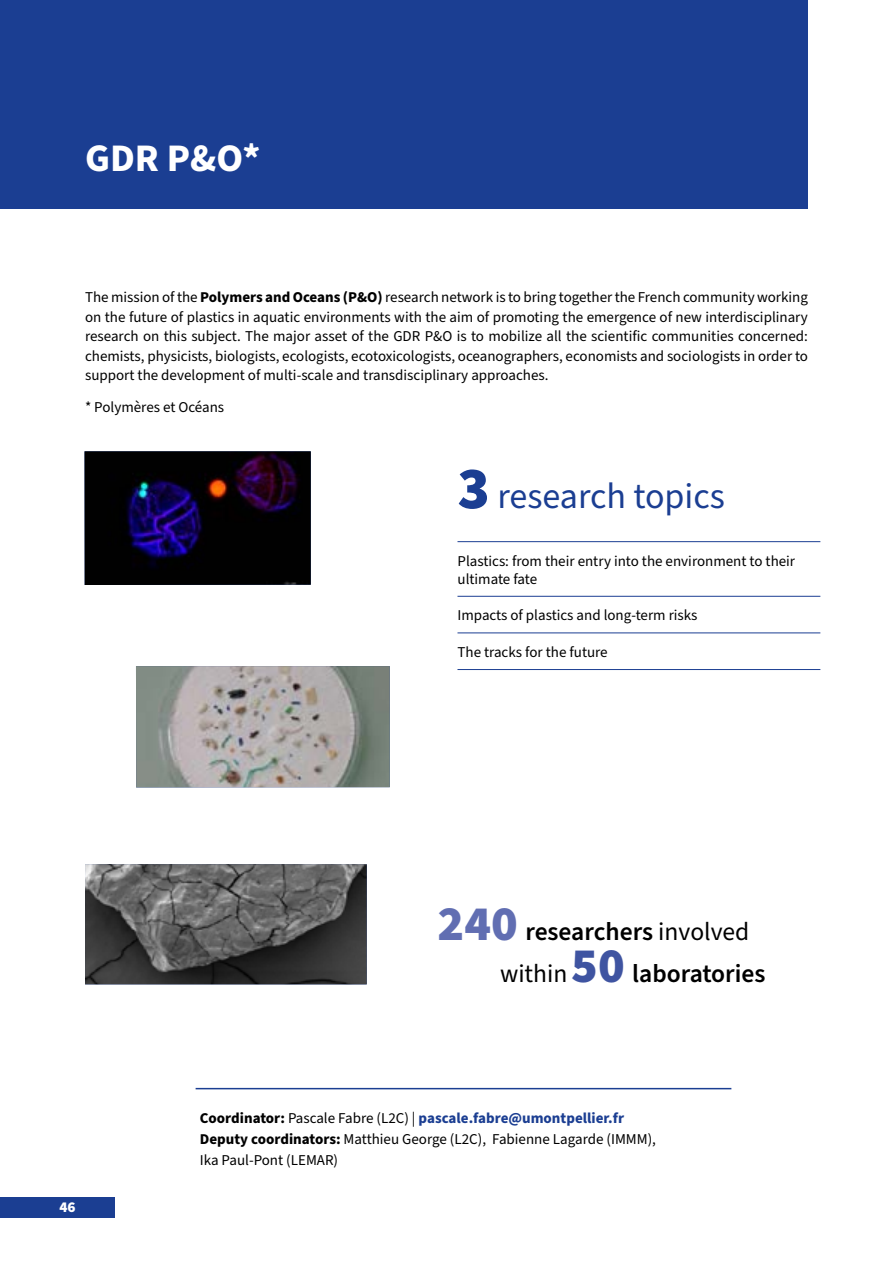
<style>
.page{position:relative;width:893px;height:1263px;background:#fff}
.page>*{position:absolute;margin:0;border:0;box-sizing:border-box;transform-origin:0 0}
.t1{font:700 39px "Source Sans Pro";color:#fff}
.t2{font:36px "Source Sans Pro";color:#1b3e92}
.t3{font:600 25.5px/41.5px "Source Sans Pro";color:#000}
.t4{font:15px/19.5px "Source Sans Pro";color:#000}
.t5{font:900 15px "Source Sans Pro";color:#fff}
.s1{font-weight:700}
.s2{font-weight:900;font-size:60px}
.s3{font-weight:900;font-size:49.5px;color:#616eb2}
.s4{font-weight:400}
.s5{font-weight:900;font-size:49.5px;color:#3f54a1}
.s6{font-weight:700;color:#1b3e92}
</style>
<div class="page">
<div style="left:0;top:1197px;width:115px;height:21px;background:#1b3e92"></div>
<hr style="left:196px;top:1088px;width:535px;height:1px;background:#1b3e92">
<div style="left:0;top:0;width:808px;height:209px;background:#1b3e92"></div>
<img style="left:85px;top:864px;width:282px;height:120px">
<img style="left:85px;top:451px;width:226px;height:134px">
<hr style="left:457px;top:541px;width:363px;height:1px;background:#1b3e92">
<hr style="left:457px;top:596px;width:363px;height:1px;background:#1b3e92">
<hr style="left:457px;top:633px;width:363px;height:1px;background:#1b3e92">
<hr style="left:457px;top:669px;width:363px;height:1px;background:#1b3e92">
<img style="left:136px;top:666px;width:254px;height:121px">
<h1 class="t1" style="left:85px;top:131px;width:177px">GDR P&amp;O*</h1>
<p class="t4" style="left:85px;top:288px;width:724px;text-align:justify">The mission of the <span class="s1">Polymers and Oceans (P&amp;O)</span> research network is to bring together the French community working on the future of plastics in aquatic environments with the aim of promoting the emergence of new interdisciplinary research on this subject. The major asset of the GDR P&amp;O is to mobilize all the scientific communities concerned: chemists, physicists, biologists, ecologists, ecotoxicologists, oceanographers, economists and sociologists in order to support the development of multi-scale and transdisciplinary approaches.</p>
<p class="t4" style="left:85px;top:398px;width:141px">* Polymères et Océans</p>
<h2 class="t2" style="left:457px;top:472px;width:269px"><span class="s2">3</span> research topics</h2>
<p class="t4" style="left:457px;top:552px;width:339px;line-height:18px">Plastics: from their entry into the environment to their ultimate fate</p>
<p class="t4" style="left:457px;top:606px;width:242px">Impacts of plastics and long-term risks</p>
<p class="t4" style="left:457px;top:642px;width:152px">The tracks for the future</p>
<p class="t5" style="left:60px;top:1197px;width:18px">46</p>
<h3 class="t3" style="left:500px;top:912px;width:267px;text-indent:-62px"><span class="s3">240</span> researchers <span class="s4">involved within</span> <span class="s5">50</span> laboratories</h3>
<p class="t4" style="left:200px;top:1108px;width:458px;line-height:21px"><span class="s1">Coordinator:</span> Pascale Fabre (L2C) | <span class="s6">pascale.fabre@umontpellier.fr<br></span><span class="s1">Deputy coordinators:</span> Matthieu George (L2C), Fabienne Lagarde (IMMM),<br>Ika Paul-Pont (LEMAR)</p>
</div>
